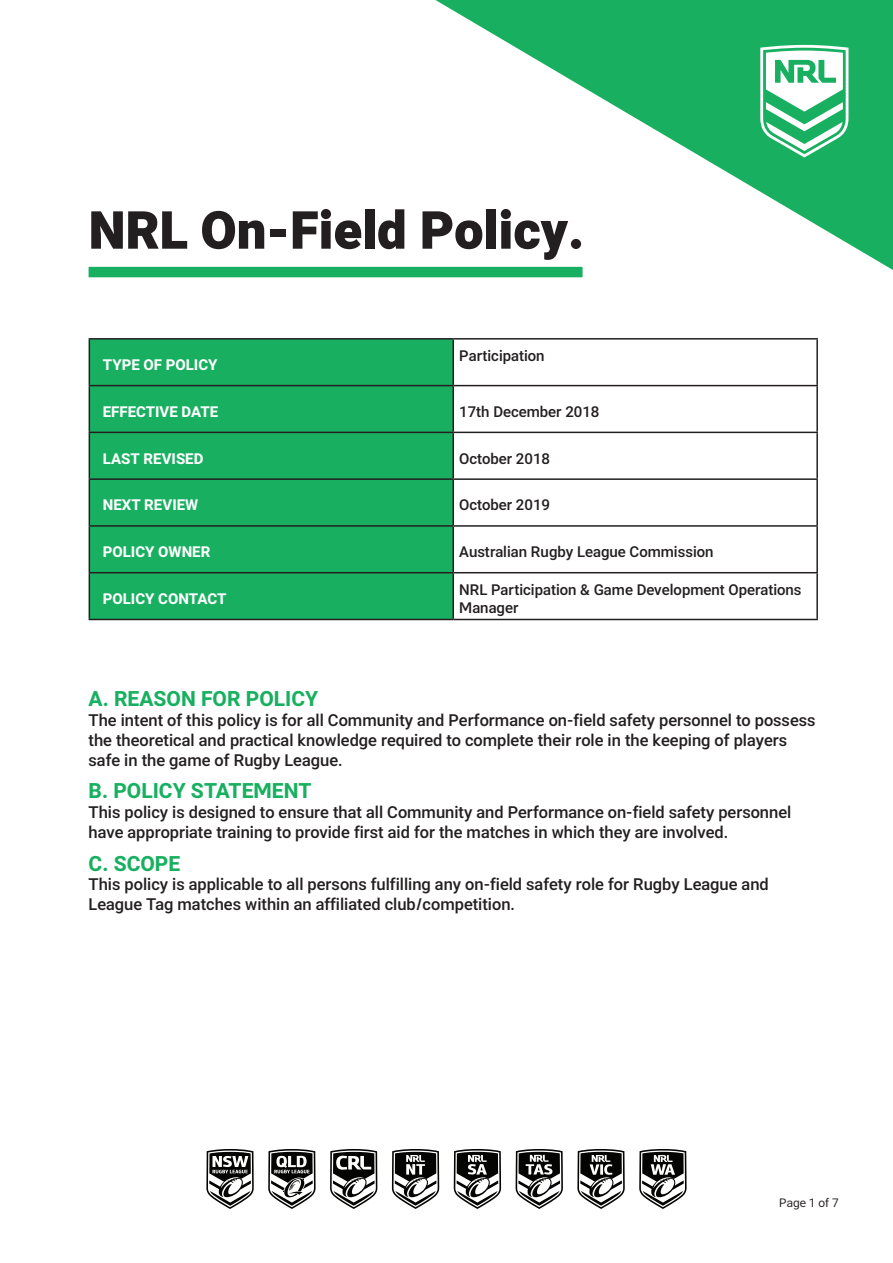
<style>
.page{position:relative;width:893px;height:1263px;background:#fff}
.page>*{position:absolute;margin:0;border:0;box-sizing:border-box;transform-origin:0 0}
.t1{font:900 52.5px "RL2";color:#231f20}
.t2{font:700 21px "RL2";color:#18b060}
.t3{font:500 16.5px/19.8px "RL2";color:#231f20}
.t4{font:500 15px/18px "RL2";color:#231f20}
.t5{font:700 15px "RL2";color:#fff}
.t6{font:12px "RL2";color:#231f20}
</style>
<div class="page">
<svg style="left:435px;top:0;width:458px;height:270px"></svg>
<svg style="left:760px;top:45px;width:88px;height:112px"></svg>
<svg style="left:639px;top:1149px;width:48px;height:60px"></svg>
<svg style="left:577px;top:1149px;width:48px;height:60px"></svg>
<svg style="left:516px;top:1149px;width:47px;height:60px"></svg>
<svg style="left:454px;top:1149px;width:47px;height:60px"></svg>
<svg style="left:330px;top:1149px;width:47px;height:60px"></svg>
<svg style="left:268px;top:1149px;width:48px;height:60px"></svg>
<svg style="left:206px;top:1149px;width:48px;height:60px"></svg>
<svg style="left:392px;top:1149px;width:47px;height:60px"></svg>
<div style="left:90px;top:340px;width:362px;height:279px;background:#18b060"></div>
<hr style="left:89px;top:338px;width:364px;height:2px;background:#231f20">
<hr style="left:89px;top:340px;width:1px;height:45px;background:#231f20">
<hr style="left:453px;top:338px;width:365px;height:2px;background:#231f20">
<hr style="left:452px;top:340px;width:2px;height:45px;background:#231f20">
<hr style="left:816px;top:340px;width:2px;height:45px;background:#231f20">
<hr style="left:89px;top:385px;width:364px;height:1px;background:#231f20">
<hr style="left:89px;top:386px;width:1px;height:46px;background:#231f20">
<hr style="left:453px;top:385px;width:365px;height:1px;background:#231f20">
<hr style="left:452px;top:386px;width:2px;height:46px;background:#231f20">
<hr style="left:816px;top:386px;width:2px;height:46px;background:#231f20">
<hr style="left:89px;top:432px;width:364px;height:1px;background:#231f20">
<hr style="left:89px;top:433px;width:1px;height:45px;background:#231f20">
<hr style="left:453px;top:432px;width:365px;height:1px;background:#231f20">
<hr style="left:452px;top:433px;width:2px;height:45px;background:#231f20">
<hr style="left:816px;top:433px;width:2px;height:45px;background:#231f20">
<hr style="left:89px;top:478px;width:364px;height:2px;background:#231f20">
<hr style="left:89px;top:480px;width:1px;height:45px;background:#231f20">
<hr style="left:453px;top:478px;width:365px;height:2px;background:#231f20">
<hr style="left:452px;top:480px;width:2px;height:45px;background:#231f20">
<hr style="left:816px;top:480px;width:2px;height:45px;background:#231f20">
<hr style="left:89px;top:525px;width:364px;height:2px;background:#231f20">
<hr style="left:89px;top:527px;width:1px;height:45px;background:#231f20">
<hr style="left:453px;top:525px;width:365px;height:2px;background:#231f20">
<hr style="left:452px;top:527px;width:2px;height:45px;background:#231f20">
<hr style="left:816px;top:527px;width:2px;height:45px;background:#231f20">
<hr style="left:89px;top:572px;width:364px;height:1px;background:#231f20">
<hr style="left:89px;top:573px;width:1px;height:46px;background:#231f20">
<hr style="left:453px;top:572px;width:365px;height:1px;background:#231f20">
<hr style="left:452px;top:573px;width:2px;height:46px;background:#231f20">
<hr style="left:816px;top:573px;width:2px;height:46px;background:#231f20">
<hr style="left:89px;top:619px;width:364px;height:1px;background:#231f20">
<hr style="left:453px;top:619px;width:365px;height:1px;background:#231f20">
<div style="left:89px;top:267px;width:494px;height:10px;background:#18b060"></div>
<p class="t1" style="left:89px;top:194px;width:497px">NRL On-Field Policy.</p>
<p class="t5" style="left:103px;top:354px;width:116px">TYPE OF POLICY</p>
<p class="t4" style="left:459px;top:346px;width:87px">Participation</p>
<p class="t5" style="left:103px;top:401px;width:117px">EFFECTIVE DATE</p>
<p class="t4" style="left:459px;top:402px;width:142px">17th December 2018</p>
<p class="t5" style="left:103px;top:448px;width:102px">LAST REVISED</p>
<p class="t4" style="left:459px;top:449px;width:92px">October 2018</p>
<p class="t5" style="left:103px;top:495px;width:97px">NEXT REVIEW</p>
<p class="t4" style="left:459px;top:496px;width:92px">October 2019</p>
<p class="t5" style="left:103px;top:541px;width:109px">POLICY OWNER</p>
<p class="t4" style="left:459px;top:542px;width:256px">Australian Rugby League Commission</p>
<p class="t5" style="left:103px;top:588px;width:125px">POLICY CONTACT</p>
<p class="t4" style="left:459px;top:580px;width:344px">NRL Participation &amp; Game Development Operations<br>Manager</p>
<p class="t2" style="left:89px;top:684px;width:231px">A. REASON FOR POLICY</p>
<p class="t3" style="left:89px;top:710px;width:728px">The intent of this policy is for all Community and Performance on-field safety personnel to possess the theoretical and practical knowledge required to complete their role in the keeping of players safe in the game of Rugby League.</p>
<p class="t2" style="left:89px;top:776px;width:225px">B. POLICY STATEMENT</p>
<p class="t3" style="left:89px;top:802px;width:704px">This policy is designed to ensure that all Community and Performance on-field safety personnel have appropriate training to provide first aid for the matches in which they are involved.</p>
<p class="t2" style="left:89px;top:849px;width:93px">C. SCOPE</p>
<p class="t3" style="left:89px;top:874px;width:682px">This policy is applicable to all persons fulfilling any on-field safety role for Rugby League and<br>League Tag matches within an affiliated club/competition.</p>
<p class="t6" style="left:779px;top:1195px;width:61px">Page 1 of 7</p>
</div>
